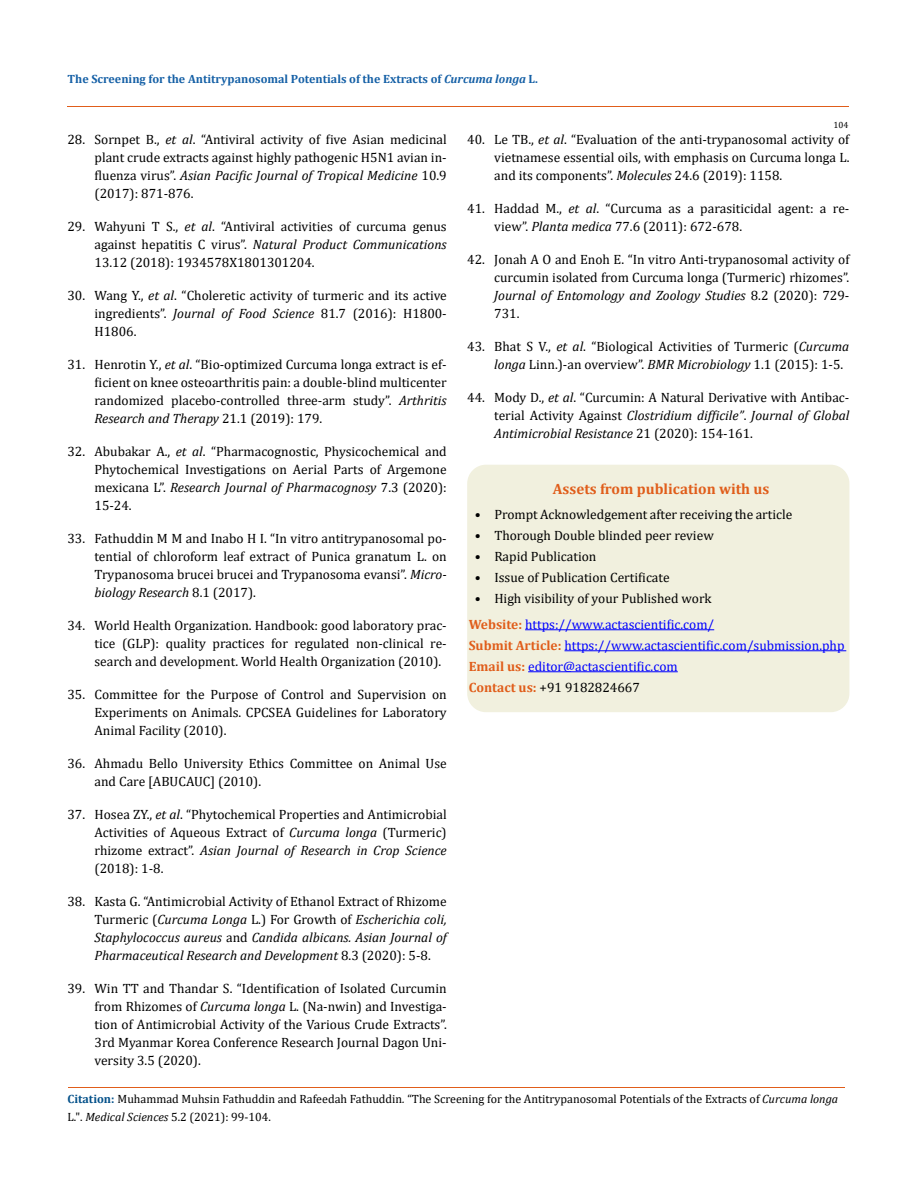
<style>
.page{position:relative;width:917px;height:1188px;background:#fff}
.page>*{position:absolute;margin:0;border:0;box-sizing:border-box;transform-origin:0 0}
.t1{font:700 15px "Cambria";color:#e05d1a}
.t2{font:13.5px/18px "Cambria";color:#000;text-align:justify}
.t3{font:italic 13.5px/18px "Cambria";color:#000;text-align:justify}
.t4{font:13.5px/21px "Cambria";color:#00f}
.t5{font:12px/18px "Cambria";color:#000}
.t6{font:700 12px "Cambria";color:#1560a6}
.t7{font:9px "Cambria";color:#000}
.s1{font-style:italic}
.s2{font-style:normal}
.s3{font-weight:700;color:#e05d1a}
.s4{color:#000}
.s5{font-weight:700;color:#035089}
</style>
<div class="page">
<hr style="left:67px;top:106px;width:782px;height:1px;background:#e05d1a">
<div style="left:468px;top:465px;width:380px;height:246px;background:#f1f0de;border-radius:18px"></div>
<div style="left:467px;top:465px;width:382px;height:247px;border:2px solid #f1f0de;border-radius:18px"></div>
<hr style="left:525px;top:629px;width:189px;height:1px;background:#00f">
<hr style="left:564px;top:650px;width:282px;height:1px;background:#00f">
<hr style="left:528px;top:671px;width:149px;height:1px;background:#00f">
<hr style="left:69px;top:1088px;width:775px;height:1px;background:#e05d1a">
<p class="t6" style="left:67px;top:70px;width:472px">The Screening for the Antitrypanosomal Potentials of the Extracts of <span class="s1">Curcuma longa</span> L.</p>
<p class="t7" style="left:833px;top:120px;width:16px">104</p>
<p class="t2" style="left:94px;top:130px;width:354px;text-indent:-27px">28. Sornpet B., <span class="s1">et al</span>. “Antiviral activity of five Asian medicinal plant crude extracts against highly pathogenic H5N1 avian in&shy;fluenza virus”. <span class="s1">Asian Pacific Journal of Tropical Medicine</span> 10.9 (2017): 871-876.</p>
<p class="t2" style="left:94px;top:217px;width:354px;text-indent:-27px">29. Wahyuni T S., <span class="s1">et al</span>. “Antiviral activities of curcuma genus against hepatitis C virus”. <span class="s1">Natural Product Communications </span>13.12 (2018): 1934578X1801301204.</p>
<p class="t2" style="left:94px;top:286px;width:354px;text-indent:-27px">30. Wang Y., <span class="s1">et al</span>. “Choleretic activity of turmeric and its active ingredients”. <span class="s1">Journal of Food Science</span> 81.7 (2016): H1800- H1806.</p>
<p class="t2" style="left:94px;top:355px;width:354px;text-indent:-27px">31. Henrotin Y., <span class="s1">et al</span>. “Bio-optimized Curcuma longa extract is ef&shy;ficient on knee osteoarthritis pain: a double-blind multicenter randomized placebo-controlled three-arm study”. <span class="s1">Arthritis Research and Therapy</span> 21.1 (2019): 179.</p>
<p class="t2" style="left:94px;top:442px;width:354px;text-indent:-27px">32. Abubakar A., <span class="s1">et al</span>. “Pharmacognostic, Physicochemical and Phytochemical Investigations on Aerial Parts of Argemone mexicana L”. <span class="s1">Research Journal of Pharmacognosy</span> 7.3 (2020):<br>15-24.</p>
<p class="t2" style="left:94px;top:529px;width:354px;text-indent:-27px">33. Fathuddin M M and Inabo H I. “In vitro antitrypanosomal po&shy;tential of chloroform leaf extract of Punica granatum L. on Trypanosoma brucei brucei and Trypanosoma evansi”. <span class="s1">Micro&shy;biology Research</span> 8.1 (2017).</p>
<p class="t2" style="left:94px;top:616px;width:354px;text-indent:-27px">34. World Health Organization. Handbook: good laboratory prac&shy;tice (GLP): quality practices for regulated non-clinical re&shy;search and development. World Health Organization (2010).</p>
<p class="t2" style="left:94px;top:685px;width:354px;text-indent:-27px">35. Committee for the Purpose of Control and Supervision on Experiments on Animals. CPCSEA Guidelines for Laboratory Animal Facility (2010).</p>
<p class="t2" style="left:94px;top:754px;width:354px;text-indent:-27px">36. Ahmadu Bello University Ethics Committee on Animal Use and Care [ABUCAUC] (2010).</p>
<p class="t2" style="left:94px;top:805px;width:354px;text-indent:-27px">37. Hosea ZY., <span class="s1">et al</span>. “Phytochemical Properties and Antimicrobial Activities of Aqueous Extract of <span class="s1">Curcuma longa</span> (Turmeric) rhizome extract”. <span class="s1">Asian Journal of Research in Crop Science </span>(2018): 1-8.</p>
<p class="t3" style="left:94px;top:892px;width:354px;text-indent:-27px"><span class="s2">38. Kasta G. “Antimicrobial Activity of Ethanol Extract of Rhizome Turmeric (</span>Curcuma Longa <span class="s2">L.) For Growth of</span> Escherichia coli, Staphylococcus aureus <span class="s2">and</span> Candida albicans. Asian Journal of Pharmaceutical Research and Development <span class="s2">8.3 (2020): 5-8.</span></p>
<p class="t2" style="left:94px;top:979px;width:354px;text-indent:-27px">39. Win TT and Thandar S. “Identification of Isolated Curcumin from Rhizomes of <span class="s1">Curcuma longa</span> L. (Na-nwin) and Investiga&shy;tion of Antimicrobial Activity of the Various Crude Extracts”.<br>3rd Myanmar Korea Conference Research Journal Dagon Uni&shy;versity 3.5 (2020).</p>
<p class="t2" style="left:494px;top:130px;width:357px;text-indent:-27px">40. Le TB., <span class="s1">et al</span>. “Evaluation of the anti-trypanosomal activity of vietnamese essential oils, with emphasis on Curcuma longa L. and its components”. <span class="s1">Molecules</span> 24.6 (2019): 1158.</p>
<p class="t2" style="left:494px;top:199px;width:357px;text-indent:-27px">41. Haddad M., <span class="s1">et al</span>. “Curcuma as a parasiticidal agent: a re&shy;view”. <span class="s1">Planta medica</span> 77.6 (2011): 672-678.</p>
<p class="t2" style="left:494px;top:250px;width:357px;text-indent:-27px">42. Jonah A O and Enoh E. “In vitro Anti-trypanosomal activity of curcumin isolated from Curcuma longa (Turmeric) rhizomes”.<br><span class="s1">Journal of Entomology and Zoology Studies</span> 8.2 (2020): 729- 731.</p>
<p class="t2" style="left:494px;top:337px;width:357px;text-indent:-27px">43. Bhat S V., <span class="s1">et al</span>. “Biological Activities of Turmeric (<span class="s1">Curcuma longa</span> Linn.)-an overview”. <span class="s1">BMR Microbiology</span> 1.1 (2015): 1-5.</p>
<p class="t2" style="left:494px;top:388px;width:357px;text-indent:-27px">44. Mody D., <span class="s1">et al</span>. “Curcumin: A Natural Derivative with Antibac&shy;terial Activity Against <span class="s1">Clostridium difficile”</span>. <span class="s1">Journal of Global Antimicrobial Resistance</span> 21 (2020): 154-161.</p>
<p class="t1" style="left:553px;top:478px;width:218px">Assets from publication with us</p>
<p class="t2" style="left:475px;top:506px;width:319px">• Prompt Acknowledgement after receiving the article</p>
<p class="t2" style="left:475px;top:527px;width:240px">• Thorough Double blinded peer review</p>
<p class="t2" style="left:475px;top:548px;width:123px">• Rapid Publication</p>
<p class="t2" style="left:475px;top:569px;width:196px">• Issue of Publication Certificate</p>
<p class="t2" style="left:475px;top:590px;width:238px">• High visibility of your Published work</p>
<p class="t4" style="left:468px;top:614px;width:377px"><span class="s3">Website:</span> https://www.actascientific.com/<br><span class="s3">Submit Article:</span> https://www.actascientific.com/submission.php <span class="s3">Email us:</span> editor@actascientific.com<br><span class="s3">Contact us:</span> <span class="s4">+91 9182824667</span></p>
<p class="t5" style="left:67px;top:1090px;width:772px"><span class="s5">Citation:</span> Muhammad Muhsin Fathuddin and Rafeedah Fathuddin<span class="s1">.</span> “The Screening for the Antitrypanosomal Potentials of the Extracts of <span class="s1">Curcuma longa<br></span>L.". <span class="s1">Medical Sciences</span> 5.2 (2021): 99-104.</p>
</div>
